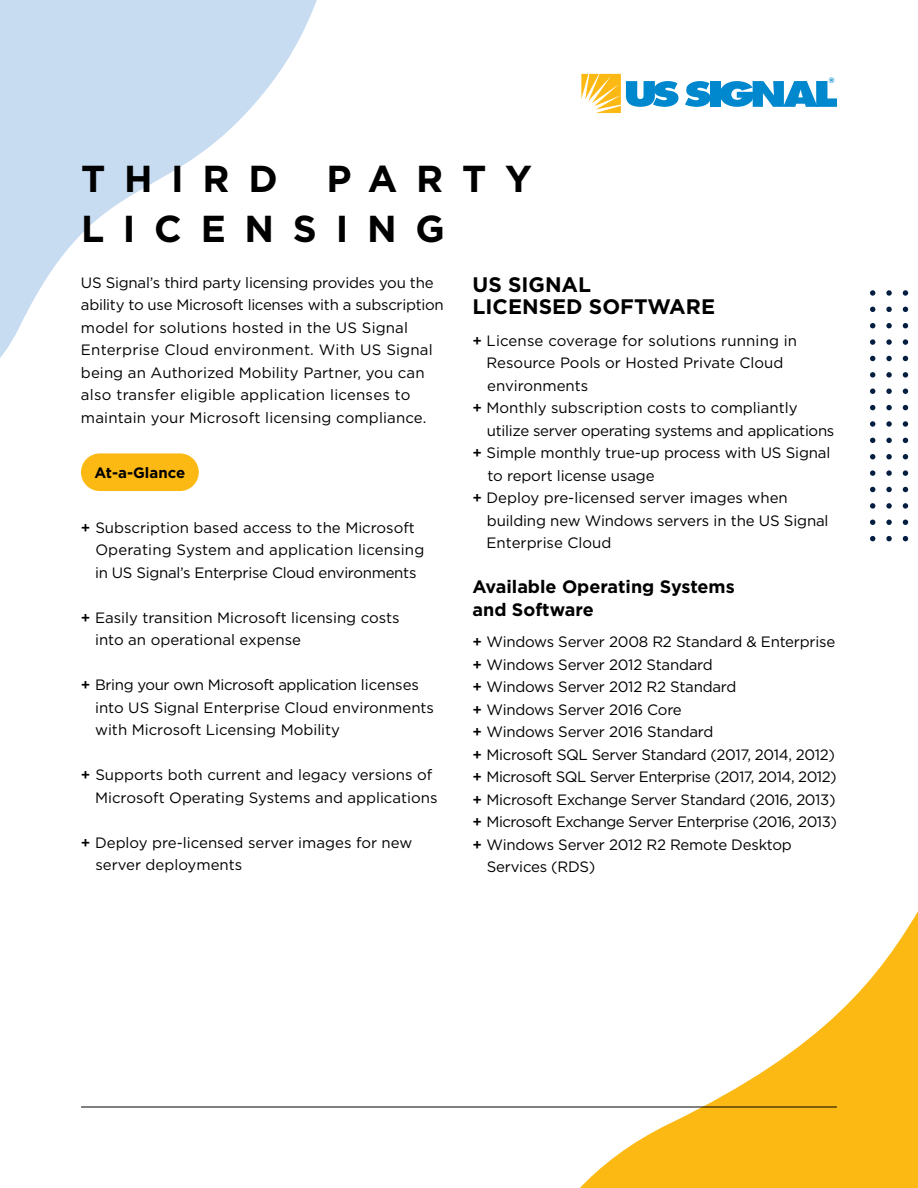
<style>
.page{position:relative;width:918px;height:1188px;background:#fff}
.page>*{position:absolute;margin:0;border:0;box-sizing:border-box;transform-origin:0 0}
.t1{font:700 37.5px/50.6px "Gotham";letter-spacing:.5em;color:#000}
.t2{font:700 21px/22.5px "Gotham";color:#000}
.t3{font:700 18px/22.5px "Gotham";color:#000}
.t4{font:15px/22.5px "Gotham";letter-spacing:-.01em;color:#000}
.t5{font:15px "Gotham";letter-spacing:-.035em;color:#000}
.t6{font:15px "Gotham";letter-spacing:.01em;color:#000}
.t7{font:700 15px "Gotham";color:#000}
.t8{font:900 7.8px "Gotham";color:#0088ce}
.s1{font-weight:500}
</style>
<div class="page">
<svg style="left:0;top:0;width:317px;height:358px;fill:#c7dbf1"></svg>
<svg style="left:581px;top:74px;width:98px;height:39px"></svg>
<svg style="left:685px;top:81px;width:25px;height:26px"></svg>
<div style="left:710px;top:81px;width:11px;height:26px;background:#0088ce"></div>
<svg style="left:721px;top:81px;width:116px;height:26px"></svg>
<svg style="left:366px;top:911px;width:552px;height:277px"></svg>
<svg style="left:903px;top:536px;width:5px;height:5px"></svg>
<svg style="left:886px;top:536px;width:6px;height:5px"></svg>
<svg style="left:870px;top:536px;width:5px;height:5px"></svg>
<svg style="left:903px;top:520px;width:5px;height:5px"></svg>
<svg style="left:886px;top:520px;width:6px;height:5px"></svg>
<svg style="left:870px;top:520px;width:5px;height:5px"></svg>
<svg style="left:903px;top:503px;width:5px;height:6px"></svg>
<svg style="left:886px;top:503px;width:6px;height:6px"></svg>
<svg style="left:870px;top:503px;width:5px;height:6px"></svg>
<svg style="left:903px;top:487px;width:5px;height:5px"></svg>
<svg style="left:886px;top:487px;width:6px;height:5px"></svg>
<svg style="left:870px;top:487px;width:5px;height:5px"></svg>
<svg style="left:903px;top:470px;width:5px;height:6px"></svg>
<svg style="left:886px;top:470px;width:6px;height:6px"></svg>
<svg style="left:870px;top:470px;width:5px;height:6px"></svg>
<svg style="left:903px;top:454px;width:5px;height:5px"></svg>
<svg style="left:886px;top:454px;width:6px;height:5px"></svg>
<svg style="left:870px;top:454px;width:5px;height:5px"></svg>
<svg style="left:903px;top:438px;width:5px;height:5px"></svg>
<svg style="left:886px;top:438px;width:6px;height:5px"></svg>
<svg style="left:870px;top:438px;width:5px;height:5px"></svg>
<svg style="left:903px;top:421px;width:5px;height:6px"></svg>
<svg style="left:886px;top:421px;width:6px;height:6px"></svg>
<svg style="left:870px;top:421px;width:5px;height:6px"></svg>
<svg style="left:903px;top:405px;width:5px;height:5px"></svg>
<svg style="left:886px;top:405px;width:6px;height:5px"></svg>
<svg style="left:870px;top:405px;width:5px;height:5px"></svg>
<svg style="left:903px;top:389px;width:5px;height:5px"></svg>
<svg style="left:886px;top:389px;width:6px;height:5px"></svg>
<svg style="left:870px;top:389px;width:5px;height:5px"></svg>
<svg style="left:903px;top:372px;width:5px;height:6px"></svg>
<svg style="left:886px;top:372px;width:6px;height:6px"></svg>
<svg style="left:870px;top:372px;width:5px;height:6px"></svg>
<svg style="left:903px;top:356px;width:5px;height:5px"></svg>
<svg style="left:886px;top:356px;width:6px;height:5px"></svg>
<svg style="left:870px;top:356px;width:5px;height:5px"></svg>
<svg style="left:903px;top:339px;width:5px;height:6px"></svg>
<svg style="left:886px;top:339px;width:6px;height:6px"></svg>
<svg style="left:870px;top:339px;width:5px;height:6px"></svg>
<svg style="left:903px;top:323px;width:5px;height:5px"></svg>
<svg style="left:886px;top:323px;width:6px;height:5px"></svg>
<svg style="left:870px;top:323px;width:5px;height:5px"></svg>
<svg style="left:903px;top:307px;width:5px;height:5px"></svg>
<svg style="left:886px;top:307px;width:6px;height:5px"></svg>
<svg style="left:870px;top:307px;width:5px;height:5px"></svg>
<svg style="left:903px;top:290px;width:5px;height:6px"></svg>
<svg style="left:886px;top:290px;width:6px;height:6px"></svg>
<svg style="left:870px;top:290px;width:5px;height:6px"></svg>
<hr style="left:81px;top:1107px;width:756px;height:1px;background:#000">
<div style="left:81px;top:453px;width:118px;height:38px;background:#fdb913;border-radius:19px"></div>
<p class="t8" style="left:828px;top:76px;width:8px">®</p>
<h1 class="t1" style="left:81px;top:153px;width:452px;text-indent:246px">PARTY<br>LICENSING</h1>
<h2 class="t2" style="left:472px;top:273px;width:244px">US SIGNAL<br>LICENSED SOFTWARE</h2>
<p class="t6" style="left:472px;top:331px;width:326px"><span class="s1">+</span> License coverage for solutions running in</p>
<p class="t4" style="left:487px;top:352px;width:298px">Resource Pools or Hosted Private Cloud</p>
<p class="t4" style="left:487px;top:374px;width:103px">environments</p>
<p class="t4" style="left:472px;top:397px;width:327px"><span class="s1">+</span> Monthly subscription costs to compliantly</p>
<p class="t4" style="left:487px;top:419px;width:349px">utilize server operating systems and applications</p>
<p class="t4" style="left:472px;top:442px;width:359px"><span class="s1">+</span> Simple monthly true-up process with US Signal</p>
<p class="t4" style="left:487px;top:464px;width:169px">to report license usage</p>
<p class="t4" style="left:472px;top:487px;width:317px"><span class="s1">+</span> Deploy pre-licensed server images when</p>
<p class="t4" style="left:487px;top:509px;width:343px">building new Windows servers in the US Signal</p>
<p class="t4" style="left:487px;top:532px;width:126px">Enterprise Cloud</p>
<p class="t3" style="left:472px;top:576px;width:264px">Available Operating Systems and Software</p>
<p class="t4" style="left:472px;top:631px;width:364px"><span class="s1">+</span> Windows Server 2008 R2 Standard &amp; Enterprise</p>
<p class="t4" style="left:472px;top:653px;width:242px"><span class="s1">+</span> Windows Server 2012 Standard</p>
<p class="t4" style="left:472px;top:676px;width:265px"><span class="s1">+</span> Windows Server 2012 R2 Standard</p>
<p class="t4" style="left:472px;top:698px;width:211px"><span class="s1">+</span> Windows Server 2016 Core</p>
<p class="t4" style="left:472px;top:721px;width:242px"><span class="s1">+</span> Windows Server 2016 Standard</p>
<p class="t4" style="left:472px;top:743px;width:364px"><span class="s1">+</span> Microsoft SQL Server Standard (2017, 2014, 2012)</p>
<p class="t5" style="left:472px;top:768px;width:366px"><span class="s1">+</span> Microsoft SQL Server Enterprise (2017, 2014, 2012)</p>
<p class="t4" style="left:472px;top:788px;width:365px"><span class="s1">+</span> Microsoft Exchange Server Standard (2016, 2013)</p>
<p class="t5" style="left:472px;top:813px;width:366px"><span class="s1">+</span> Microsoft Exchange Server Enterprise (2016, 2013)</p>
<p class="t4" style="left:472px;top:833px;width:321px"><span class="s1">+</span> Windows Server 2012 R2 Remote Desktop</p>
<p class="t4" style="left:487px;top:856px;width:110px">Services (RDS)</p>
<h1 class="t1" style="left:81px;top:153px;width:198px">THIRD</h1>
<p class="t4" style="left:81px;top:271px;width:364px">US Signal’s third party licensing provides you the ability to use Microsoft licenses with a subscription model for solutions hosted in the US Signal Enterprise Cloud environment. With US Signal being an Authorized Mobility Partner, you can also transfer eligible application licenses to maintain your Microsoft licensing compliance.</p>
<p class="t7" style="left:94px;top:462px;width:92px">At-a-Glance</p>
<p class="t4" style="left:95px;top:516px;width:331px;text-indent:-14px"><span class="s1">+</span> Subscription based access to the Microsoft<br>Operating System and application licensing in US Signal’s Enterprise Cloud environments</p>
<p class="t4" style="left:95px;top:606px;width:306px;text-indent:-14px"><span class="s1">+</span> Easily transition Microsoft licensing costs into an operational expense</p>
<p class="t4" style="left:95px;top:673px;width:341px;text-indent:-14px"><span class="s1">+</span> Bring your own Microsoft application licenses into US Signal Enterprise Cloud environments with Microsoft Licensing Mobility</p>
<p class="t4" style="left:95px;top:763px;width:344px;text-indent:-14px"><span class="s1">+</span> Supports both current and legacy versions of<br>Microsoft Operating Systems and applications</p>
<p class="t4" style="left:95px;top:831px;width:318px;text-indent:-14px"><span class="s1">+</span> Deploy pre-licensed server images for new server deployments</p>
</div>
